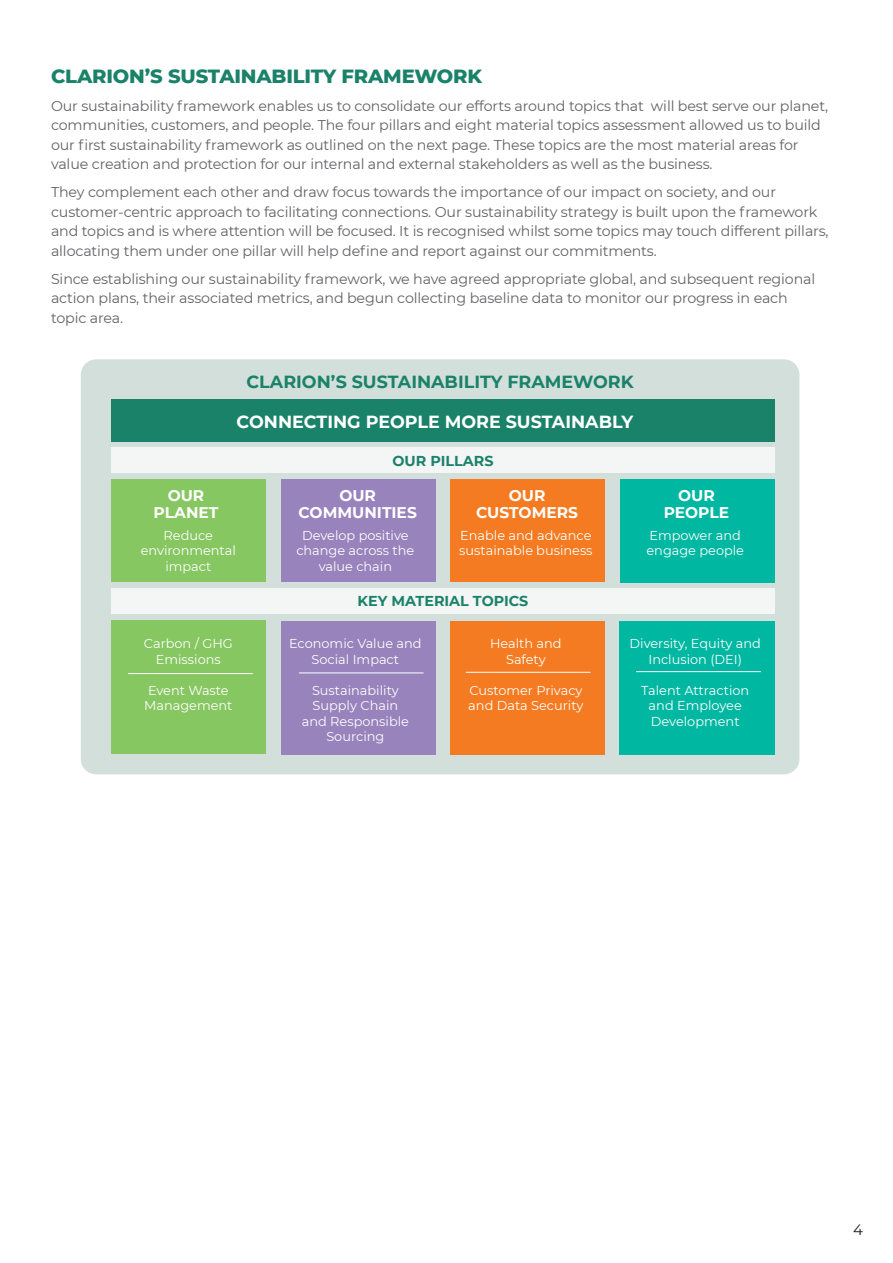
<style>
.page{position:relative;width:893px;height:1263px;background:#fff}
.page>*{position:absolute;margin:0;border:0;box-sizing:border-box;transform-origin:0 0}
.t1{font:800 19.5px "Montserrat";letter-spacing:-.01em;color:#1b826a}
.t2{font:700 17.55px "Montserrat";color:#1b826a}
.t3{font:700 17.55px "Montserrat";color:#fff}
.t4{font:700 15.45px/16.8px "Montserrat";color:#fff;text-align:center}
.t5{font:15px "Montserrat";color:#231f20}
.t6{font:14.25px/19.5px "Montserrat";letter-spacing:-.01em;color:#636366}
.t7{font:700 14.25px "Montserrat";color:#1b826a}
.t8{font:12.9px/15.5px "Montserrat";color:#fff;text-align:center}
</style>
<div class="page">
<div style="left:81px;top:359px;width:718px;height:415px;background:#d3dfda;border-radius:15px"></div>
<div style="left:111px;top:621px;width:154px;height:133px;background:#87c762"></div>
<div style="left:281px;top:621px;width:154px;height:133px;background:#9883bc"></div>
<div style="left:451px;top:621px;width:154px;height:133px;background:#f47b21"></div>
<div style="left:619px;top:622px;width:156px;height:133px;background:#00b7a1"></div>
<div style="left:111px;top:399px;width:664px;height:43px;background:#1b826a"></div>
<div style="left:111px;top:479px;width:154px;height:102px;background:#87c762"></div>
<div style="left:281px;top:479px;width:154px;height:103px;background:#9883bc"></div>
<div style="left:451px;top:479px;width:154px;height:103px;background:#f47b21"></div>
<div style="left:620px;top:479px;width:155px;height:103px;background:#00b7a1"></div>
<div style="left:111px;top:448px;width:664px;height:25px;background:#f4f5f5"></div>
<div style="left:111px;top:588px;width:664px;height:26px;background:#f4f5f5"></div>
<hr style="left:128px;top:673px;width:125px;height:1px;background:#fff">
<hr style="left:299px;top:673px;width:124px;height:1px;background:#fff">
<hr style="left:466px;top:672px;width:125px;height:1px;background:#fff">
<hr style="left:636px;top:671px;width:125px;height:1px;background:#fff">
<p class="t1" style="left:51px;top:61px;width:432px">CLARION’S SUSTAINABILITY FRAMEWORK</p>
<p class="t6" style="left:51px;top:95px;width:779px">Our sustainability framework enables us to consolidate our efforts around topics that will best serve our planet, communities, customers, and people. The four pillars and eight material topics assessment allowed us to build our first sustainability framework as outlined on the next page. These topics are the most material areas for value creation and protection for our internal and external stakeholders as well as the business.</p>
<p class="t6" style="left:51px;top:182px;width:779px">They complement each other and draw focus towards the importance of our impact on society, and our customer-centric approach to facilitating connections. Our sustainability strategy is built upon the framework and topics and is where attention will be focused. It is recognised whilst some topics may touch different pillars, allocating them under one pillar will help define and report against our commitments.</p>
<p class="t6" style="left:51px;top:268px;width:766px">Since establishing our sustainability framework, we have agreed appropriate global, and subsequent regional action plans, their associated metrics, and begun collecting baseline data to monitor our progress in each topic area.</p>
<p class="t2" style="left:246px;top:369px;width:389px">CLARION’S SUSTAINABILITY FRAMEWORK</p>
<p class="t3" style="left:236px;top:409px;width:398px">CONNECTING PEOPLE MORE SUSTAINABLY</p>
<p class="t7" style="left:392px;top:450px;width:103px">OUR PILLARS</p>
<p class="t4" style="left:154px;top:487px;width:66px">OUR<br>PLANET</p>
<p class="t4" style="left:299px;top:487px;width:120px">OUR<br>COMMUNITIES</p>
<p class="t4" style="left:476px;top:487px;width:103px">OUR<br>CUSTOMERS</p>
<p class="t4" style="left:664px;top:487px;width:67px">OUR<br>PEOPLE</p>
<p class="t8" style="left:141px;top:527px;width:97px">Reduce environmental impact</p>
<p class="t8" style="left:144px;top:635px;width:90px">Carbon / GHG<br>Emissions</p>
<p class="t8" style="left:144px;top:682px;width:90px;text-align:left">Event Waste<br>Management</p>
<p class="t8" style="left:296px;top:527px;width:119px">Develop positive change across the value chain</p>
<p class="t8" style="left:459px;top:527px;width:135px;text-align:left">Enable and advance sustainable business</p>
<p class="t7" style="left:358px;top:591px;width:172px">KEY MATERIAL TOPICS</p>
<p class="t8" style="left:289px;top:635px;width:134px">Economic Value and</p>
<p class="t8" style="left:312px;top:651px;width:89px">Social Impact</p>
<p class="t8" style="left:302px;top:682px;width:109px">Sustainability<br>Supply Chain and Responsible<br>Sourcing</p>
<p class="t8" style="left:490px;top:635px;width:73px">Health and<br>Safety</p>
<p class="t8" style="left:468px;top:682px;width:117px;text-align:left">Customer Privacy and Data Security</p>
<p class="t8" style="left:646px;top:527px;width:99px;text-align:left">Empower and engage people</p>
<p class="t8" style="left:630px;top:635px;width:133px">Diversity, Equity and<br>Inclusion (DEI)</p>
<p class="t8" style="left:641px;top:682px;width:110px">Talent Attraction and Employee<br>Development</p>
<p class="t5" style="left:853px;top:1219px;width:11px">4</p>
</div>
